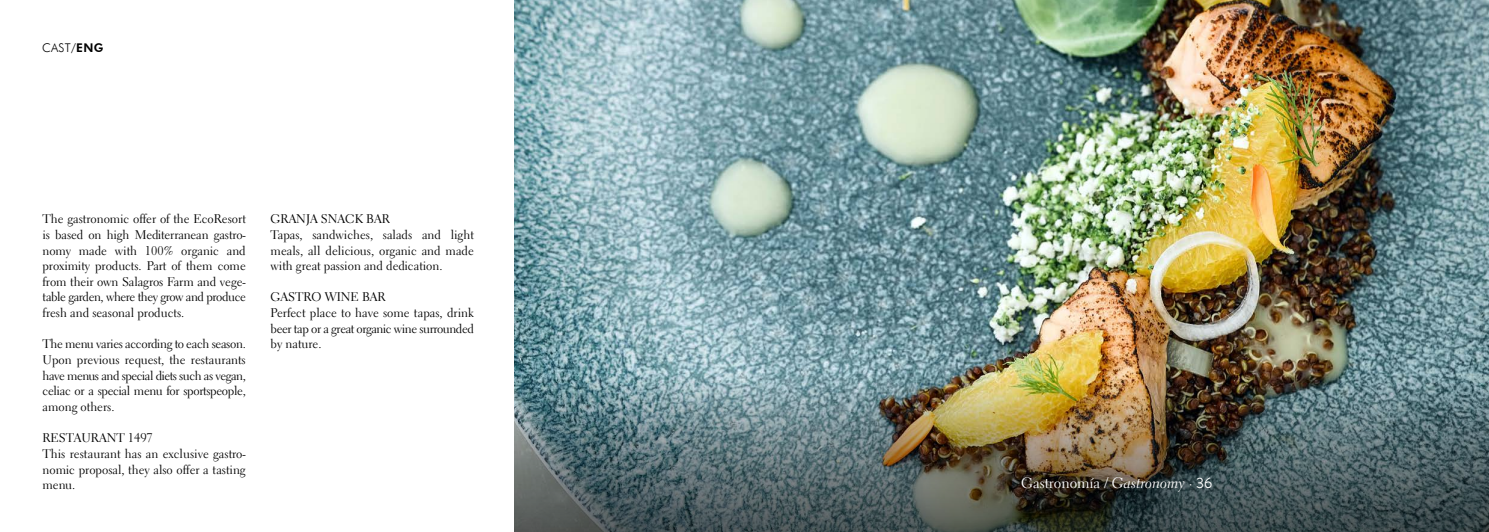
<style>
.page{position:relative;width:1489px;height:532px;background:#fff}
.page>*{position:absolute;margin:0;border:0;box-sizing:border-box;transform-origin:0 0}
.t1{font:15px "Electra LT Std";color:#fff}
.t2{font:12.5px/15.6px "Electra LT Std";color:#000}
.t3{font:300 12px "Futura BT";color:#000}
.s1{font-weight:800}
.s2{font-family:"Electra LT Std Cursive"}
.s3{font-family:"Brandon Grotesque"}
</style>
<div class="page">
<img style="left:514px;top:0;width:974px;height:349px">
<img style="left:514px;top:349px;width:974px;height:182px">
<p class="t3" style="left:42px;top:40px;width:63px">CAST/<span class="s1">ENG</span></p>
<p class="t2" style="left:43px;top:211px;width:205px;text-align:justify">The gastronomic offer of the EcoResort is based on high Mediterranean gastro&shy;nomy made with 100% organic and proximity products. Part of them come from their own Salagros Farm and vege&shy;table garden, where they grow and produce fresh and seasonal products.</p>
<p class="t2" style="left:43px;top:336px;width:205px;text-align:justify">The menu varies according to each season.<br>Upon previous request, the restaurants have menus and special diets such as vegan, celiac or a special menu for sportspeople, among others.</p>
<p class="t2" style="left:43px;top:430px;width:205px">RESTAURANT 1497<br>This restaurant has an exclusive gastro&shy;nomic proposal, they also offer a tasting menu.</p>
<p class="t2" style="left:270px;top:211px;width:205px">GRANJA SNACK BAR<br>Tapas, sandwiches, salads and light meals, all delicious, organic and made with great passion and dedication.</p>
<p class="t2" style="left:270px;top:289px;width:205px">GASTRO WINE BAR<br>Perfect place to have some tapas, drink beer tap or a great organic wine surrounded by nature.</p>
<p class="t1" style="left:1021px;top:473px;width:193px">Gastronomía <span class="s2">/ Gastronomy</span> · <span class="s3">36</span></p>
</div>
